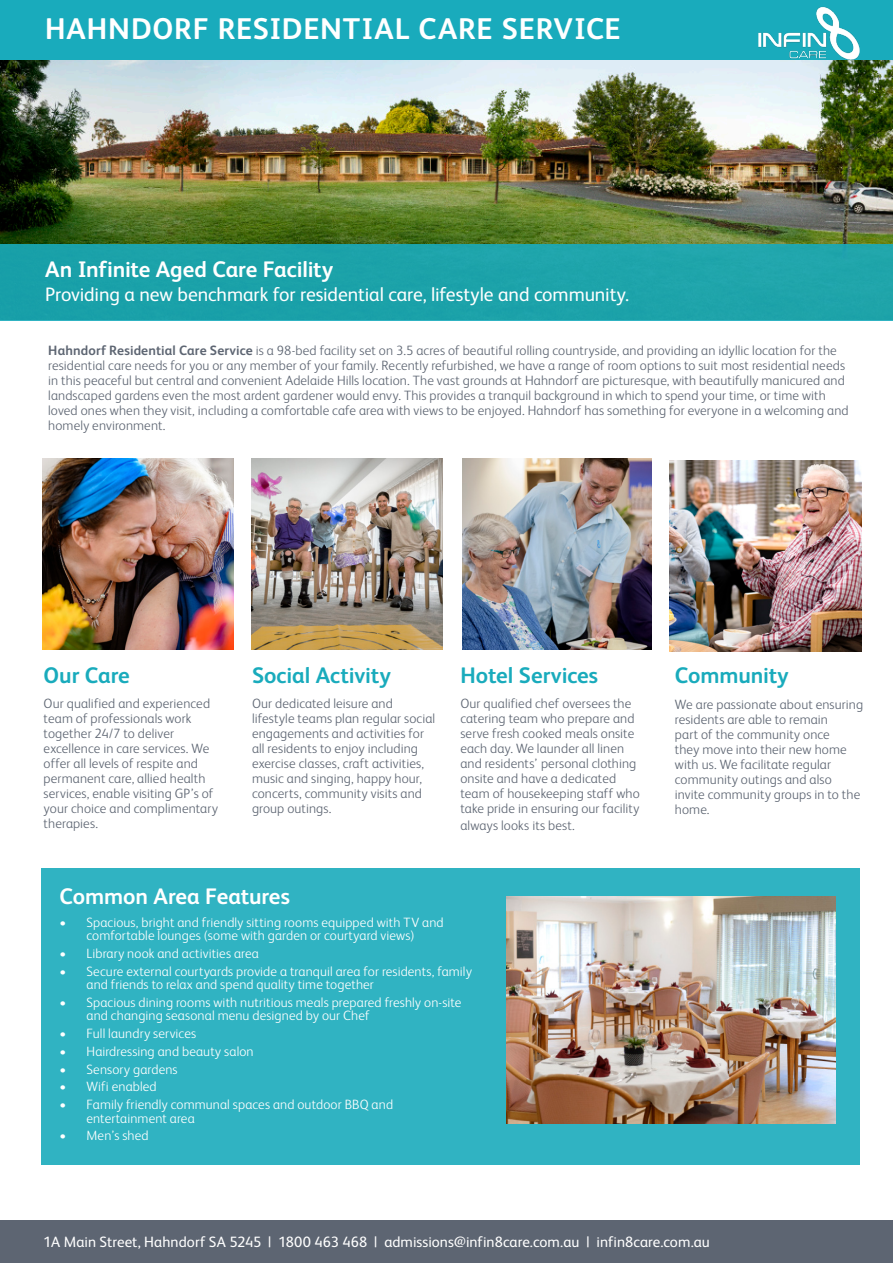
<style>
.page{position:relative;width:893px;height:1263px;background:#fff}
.page>*{position:absolute;margin:0;border:0;box-sizing:border-box;transform-origin:0 0}
.t1{font:700 30px "FS Albert";letter-spacing:.025em;color:#fff}
.body_grey{font:700 22.5px "FS Albert";letter-spacing:-.01em;color:#fff}
.body_grey-2{font:700 22.5px "FS Albert";letter-spacing:-.005em;color:#19abbc}
.t2{font:19.5px "FS Albert";letter-spacing:-.005em;color:#fff}
.t3{font:15px "FS Albert";color:#fff}
.body_grey-3{font:300 13.5px/15px "FS Albert";letter-spacing:.01em;color:#5d6572}
.t4{font:300 13.5px/13.5px "FS Albert";letter-spacing:.01em;color:#fff}
.s1{font-weight:700}
</style>
<div class="page">
<img style="left:0;top:59px;width:893px;height:185px">
<div style="left:41px;top:868px;width:819px;height:297px;background:#30b3c2"></div>
<div style="left:0;top:244px;width:893px;height:77px;background:#1ca3a9"></div>
<div style="left:0;top:1220px;width:893px;height:43px;background:#5d6572"></div>
<img style="left:506px;top:897px;width:330px;height:227px">
<img style="left:42px;top:459px;width:191px;height:190px">
<img style="left:251px;top:459px;width:192px;height:190px">
<img style="left:462px;top:459px;width:190px;height:190px">
<img style="left:670px;top:460px;width:191px;height:191px">
<div style="left:0;top:0;width:893px;height:59px;background:#19abbc"></div>
<img style="left:751px;top:6px;width:116px;height:54px">
<p class="t1" style="left:45px;top:11px;width:577px">HAHNDORF RESIDENTIAL CARE SERVICE</p>
<p class="body_grey" style="left:45px;top:257px;width:290px">An Infinite Aged Care Facility</p>
<p class="t2" style="left:45px;top:283px;width:585px">Providing a new benchmark for residential care, lifestyle and community.</p>
<p class="body_grey-3" style="left:48px;top:342px;width:802px"><span class="s1">Hahndorf Residential Care Service</span> is a 98-bed facility set on 3.5 acres of beautiful rolling countryside, and providing an idyllic location for the residential care needs for you or any member of your family. Recently refurbished, we have a range of room options to suit most residential needs in this peaceful but central and convenient Adelaide Hills location. The vast grounds at Hahndorf are picturesque, with beautifully manicured and landscaped gardens even the most ardent gardener would envy. This provides a tranquil background in which to spend your time, or time with loved ones when they visit, including a comfortable cafe area with views to be enjoyed. Hahndorf has something for everyone in a welcoming and homely environment.</p>
<p class="body_grey-2" style="left:44px;top:662px;width:88px">Our Care</p>
<p class="body_grey-3" style="left:44px;top:696px;width:176px">Our qualified and experienced team of professionals work together 24/7 to deliver excellence in care services. We offer all levels of respite and permanent care, allied health services, enable visiting GP’s of your choice and complimentary therapies.</p>
<p class="body_grey-2" style="left:252px;top:662px;width:140px">Social Activity</p>
<p class="body_grey-3" style="left:252px;top:696px;width:185px">Our dedicated leisure and lifestyle teams plan regular social engagements and activities for all residents to enjoy including exercise classes, craft activities, music and singing, happy hour, concerts, community visits and group outings.</p>
<p class="body_grey" style="left:60px;top:883px;width:232px">Common Area Features</p>
<p class="body_grey-2" style="left:460px;top:662px;width:139px">Hotel Services</p>
<p class="body_grey-3" style="left:460px;top:696px;width:181px">Our qualified chef oversees the catering team who prepare and serve fresh cooked meals onsite each day. We launder all linen and residents’ personal clothing onsite and have a dedicated team of housekeeping staff who take pride in ensuring our facility</p>
<p class="body_grey-3" style="left:460px;top:818px;width:116px">always looks its best.</p>
<p class="t4" style="left:60px;top:915px;width:386px;text-align:center">• Spacious, bright and friendly sitting rooms equipped with TV and comfortable lounges (some with garden or courtyard views)</p>
<p class="t4" style="left:60px;top:946px;width:201px">• Library nook and activities area</p>
<p class="t4" style="left:87px;top:964px;width:387px;text-indent:-27px">• Secure external courtyards provide a tranquil area for residents, family and friends to relax and spend quality time together</p>
<p class="t4" style="left:87px;top:995px;width:376px;text-indent:-27px">• Spacious dining rooms with nutritious meals prepared freshly on-site and changing seasonal menu designed by our Chef</p>
<p class="t4" style="left:60px;top:1027px;width:138px">• Full laundry services</p>
<p class="t4" style="left:60px;top:1044px;width:196px">• Hairdressing and beauty salon</p>
<p class="t4" style="left:60px;top:1062px;width:120px">• Sensory gardens</p>
<p class="t4" style="left:60px;top:1080px;width:99px">• Wifi enabled</p>
<p class="t4" style="left:87px;top:1098px;width:308px;text-indent:-27px">• Family friendly communal spaces and outdoor BBQ and entertainment area</p>
<p class="t4" style="left:60px;top:1129px;width:91px">• Men’s shed</p>
<p class="body_grey-2" style="left:675px;top:662px;width:115px">Community</p>
<p class="body_grey-3" style="left:675px;top:697px;width:190px">We are passionate about ensuring residents are able to remain<br>part of the community once<br>they move into their new home with us. We facilitate regular community outings and also invite community groups in to the home.</p>
<p class="t3" style="left:43px;top:1233px;width:668px">1A Main Street, Hahndorf SA 5245 | 1800 463 468 | admissions@infin8care.com.au | infin8care.com.au</p>
</div>
